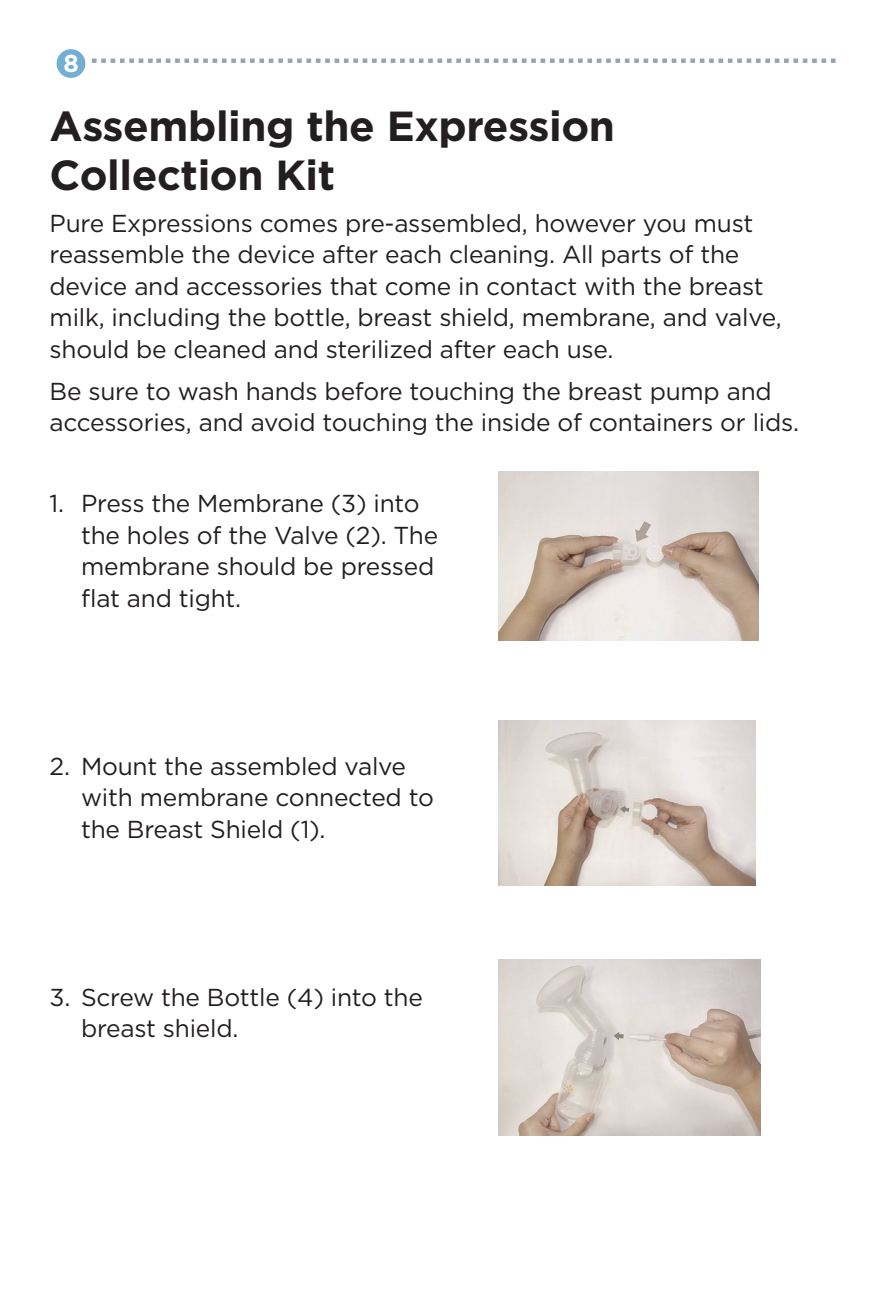
<style>
.page{position:relative;width:893px;height:1290px;background:#fff}
.page>*{position:absolute;margin:0;border:0;box-sizing:border-box;transform-origin:0 0}
.t1{font:700 42px/49px "Gotham";letter-spacing:-.01em;color:#231f20}
.t2{font:24.5px/31.5px "Gotham";letter-spacing:-.01em;color:#231f20}
.t3{font:700 24.5px "Gotham";color:#fff}
</style>
<div class="page">
<svg style="left:92px;top:59px;width:743px;height:4px"></svg>
<div style="left:57px;top:49px;width:28px;height:29px;background:#73aed4;border-radius:50%"></div>
<img style="left:498px;top:959px;width:263px;height:176px">
<img style="left:498px;top:471px;width:260px;height:169px">
<img style="left:498px;top:721px;width:258px;height:165px">
<p class="t3" style="left:64px;top:47px;width:17px">8</p>
<h1 class="t1" style="left:50px;top:101px;width:567px">Assembling the Expression<br>Collection Kit</h1>
<p class="t2" style="left:50px;top:207px;width:734px">Pure Expressions comes pre-assembled, however you must reassemble the device after each cleaning. All parts of the device and accessories that come in contact with the breast milk, including the bottle, breast shield, membrane, and valve, should be cleaned and sterilized after each use.</p>
<p class="t2" style="left:50px;top:375px;width:751px">Be sure to wash hands before touching the breast pump and accessories, and avoid touching the inside of containers or lids.</p>
<p class="t2" style="left:81px;top:487px;width:359px;text-indent:-32px">1. Press the Membrane (3) into the holes of the Valve (2). The membrane should be pressed flat and tight.</p>
<p class="t2" style="left:81px;top:749px;width:354px;text-indent:-32px">2. Mount the assembled valve with membrane connected to the Breast Shield (1).</p>
<p class="t2" style="left:81px;top:980px;width:343px;text-indent:-32px">3. Screw the Bottle (4) into the breast shield.</p>
</div>
